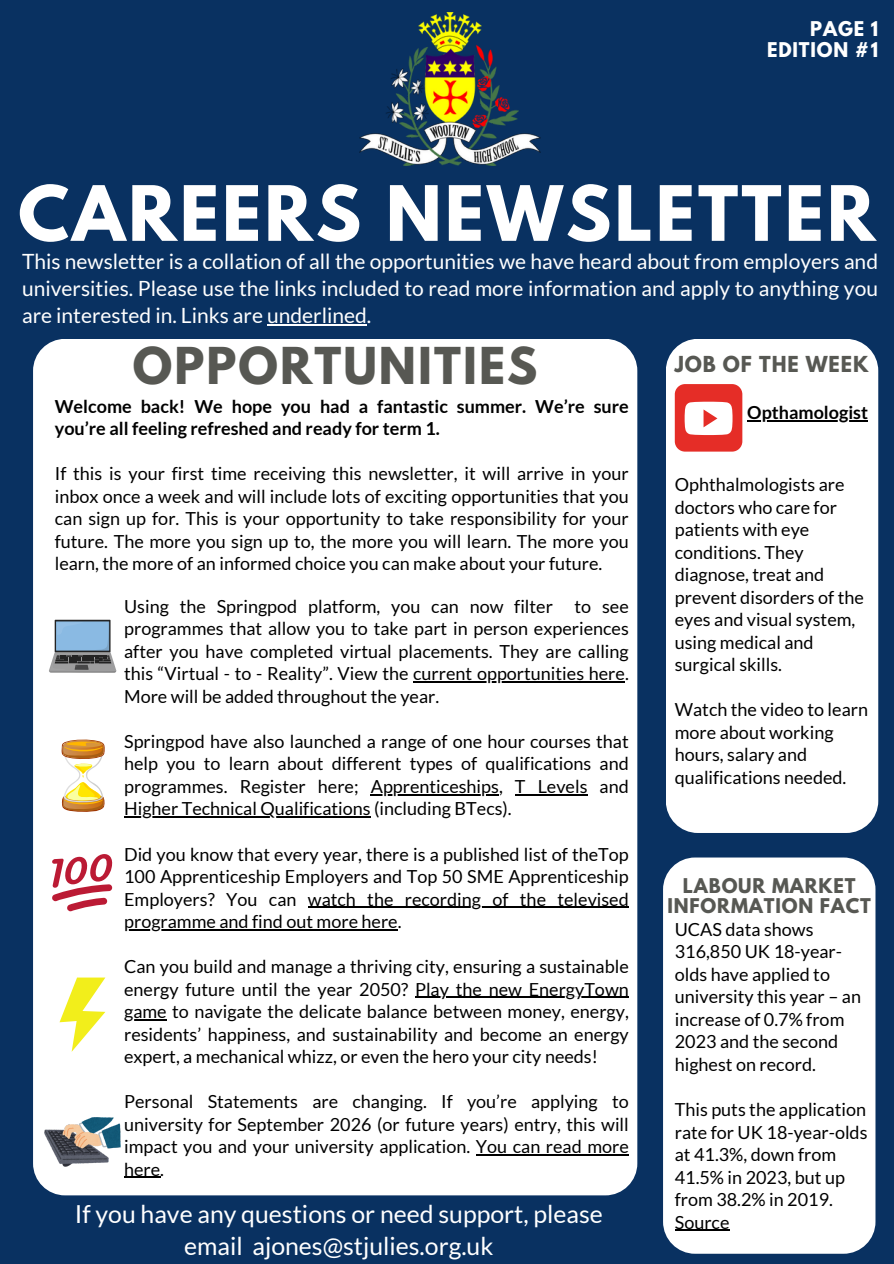
<style>
.page{position:relative;width:894px;height:1264px;background:#fff}
.page>*{position:absolute;margin:0;border:0;box-sizing:border-box;transform-origin:0 0}
.t1{font:700 67.5px "League Spartan";letter-spacing:.045em;color:#fff}
.t2{font:700 45px "League Spartan";letter-spacing:.045em;color:#575853}
.t3{font:24.75px/31.5px "Lato";color:#fff;text-align:center}
.t4{font:21px/27px "Lato";color:#fff;text-align:justify}
.t5{font:700 19.5px "League Spartan";letter-spacing:.045em;color:#575853}
.t6{font:18px/22.5px "Lato";color:#000;text-align:justify}
.t7{font:700 18px/22.5px "Lato";color:#000}
.t8{font:700 18px/20.2px "League Spartan";letter-spacing:.045em;color:#575853;text-align:center}
.t9{font:700 18px/20.2px "League Spartan";letter-spacing:.045em;color:#fff;text-align:right}
</style>
<div class="page">
<div style="left:0;top:0;width:893px;height:1263px;background:#093161"></div>
<div style="left:33px;top:339px;width:604px;height:856px;background:#fff;border-radius:32px"></div>
<div style="left:665px;top:339px;width:213px;height:494px;background:#fff;border-radius:32px"></div>
<div style="left:663px;top:857px;width:212px;height:396px;background:#fff;border-radius:32px"></div>
<img style="left:359px;top:13px;width:181px;height:153px">
<hr style="left:267px;top:324px;width:100px;height:1px;background:#fff">
<svg style="left:49px;top:619px;width:67px;height:53px;background:#8a9eb0"></svg>
<svg style="left:61px;top:739px;width:44px;height:73px"></svg>
<svg style="left:52px;top:854px;width:61px;height:57px"></svg>
<svg style="left:59px;top:977px;width:46px;height:74px"></svg>
<img style="left:44px;top:1117px;width:77px;height:49px">
<hr style="left:413px;top:681px;width:212px;height:1px;background:#000">
<hr style="left:370px;top:794px;width:129px;height:1px;background:#000">
<hr style="left:515px;top:794px;width:72px;height:1px;background:#000">
<hr style="left:124px;top:816px;width:246px;height:1px;background:#000">
<hr style="left:308px;top:906px;width:320px;height:1px;background:#000">
<hr style="left:124px;top:929px;width:273px;height:1px;background:#000">
<hr style="left:415px;top:996px;width:213px;height:1px;background:#000">
<hr style="left:124px;top:1019px;width:43px;height:1px;background:#000">
<hr style="left:475px;top:1154px;width:153px;height:1px;background:#000">
<hr style="left:124px;top:1176px;width:36px;height:1px;background:#000">
<div style="left:674px;top:384px;width:68px;height:67px;background:#e52d27;border-radius:10px"></div>
<svg style="left:684px;top:402px;width:48px;height:33px;background:#fbe3e2"></svg>
<hr style="left:747px;top:420px;width:120px;height:1px;background:#000">
<hr style="left:674px;top:1229px;width:55px;height:1px;background:#000">
<p class="t9" style="left:767px;top:21px;width:112px">PAGE 1<br>EDITION #1</p>
<h1 class="t1" style="left:18px;top:180px;width:858px">CAREERS NEWSLETTER</h1>
<h6 class="t4" style="left:22px;top:247px;width:857px">This newsletter is a collation of all the opportunities we have heard about from employers and universities. Please use the links included to read more information and apply to anything you are interested in. Links are underlined.</h6>
<h2 class="t2" style="left:133px;top:344px;width:406px">OPPORTUNITIES</h2>
<p class="t5" style="left:674px;top:354px;width:195px">JOB OF THE WEEK</p>
<p class="t7" style="left:55px;top:394px;width:575px">Welcome back! We hope you had a fantastic summer. We’re sure you’re all feeling refreshed and ready for term 1.</p>
<p class="t6" style="left:55px;top:462px;width:575px">If this is your first time receiving this newsletter, it will arrive in your inbox once a week and will include lots of exciting opportunities that you can sign up for. This is your opportunity to take responsibility for your future. The more you sign up to, the more you will learn. The more you learn, the more of an informed choice you can make about your future.</p>
<p class="t6" style="left:124px;top:594px;width:506px">Using the Springpod platform, you can now filter to see programmes that allow you to take part in person experiences after you have completed virtual placements. They are calling this “Virtual - to - Reality”. View the current opportunities here.</p>
<p class="t6" style="left:124px;top:684px;width:316px">More will be added throughout the year.</p>
<p class="t6" style="left:124px;top:729px;width:506px">Springpod have also launched a range of one hour courses that help you to learn about different types of qualifications and programmes. Register here;</p>
<p class="t6" style="left:370px;top:774px;width:259px">Apprenticeships, T Levels and</p>
<p class="t6" style="left:124px;top:797px;width:389px">Higher Technical Qualifications (including BTecs).</p>
<p class="t6" style="left:124px;top:842px;width:506px">Did you know that every year, there is a published list of theTop 100 Apprenticeship Employers and Top 50 SME Apprenticeship Employers? You can</p>
<h4 class="t6" style="left:308px;top:887px;width:322px">watch the recording of the televised</h4>
<p class="t6" style="left:124px;top:909px;width:279px">programme and find out more here.</p>
<p class="t6" style="left:124px;top:954px;width:506px">Can you build and manage a thriving city, ensuring a sustainable energy future until the year 2050? Play the new EnergyTown</p>
<p class="t6" style="left:124px;top:999px;width:506px">game to navigate the delicate balance between money, energy, residents’ happiness, and sustainability and become an energy expert, a mechanical whizz, or even the hero your city needs!</p>
<p class="t6" style="left:124px;top:1089px;width:506px">Personal Statements are changing. If you’re applying to university for September 2026 (or future years) entry, this will impact you and your university application. You can read more</p>
<p class="t6" style="left:124px;top:1157px;width:41px">here.</p>
<h5 class="t3" style="left:75px;top:1198px;width:529px">If you have any questions or need support, please email ajones@stjulies.org.uk</h5>
<p class="t7" style="left:747px;top:401px;width:122px">Opthamologist</p>
<p class="t6" style="left:674px;top:473px;width:190px;text-align:left">Ophthalmologists are doctors who care for patients with eye conditions. They diagnose, treat and prevent disorders of the eyes and visual system, using medical and surgical skills.</p>
<p class="t6" style="left:674px;top:698px;width:195px;text-align:left">Watch the video to learn more about working hours, salary and qualifications needed.</p>
<p class="t8" style="left:667px;top:878px;width:205px">LABOUR MARKET<br>INFORMATION FACT</p>
<p class="t6" style="left:674px;top:917px;width:188px;text-align:left">UCAS data shows<br>316,850 UK 18-year&shy;olds have applied to university this year – an increase of 0.7% from<br>2023 and the second highest on record.</p>
<h6 class="t6" style="left:674px;top:1097px;width:194px;text-align:left">This puts the application rate for UK 18-year-olds at 41.3%, down from<br>41.5% in 2023, but up from 38.2% in 2019.</h6>
<p class="t6" style="left:674px;top:1210px;width:56px">Source</p>
</div>
